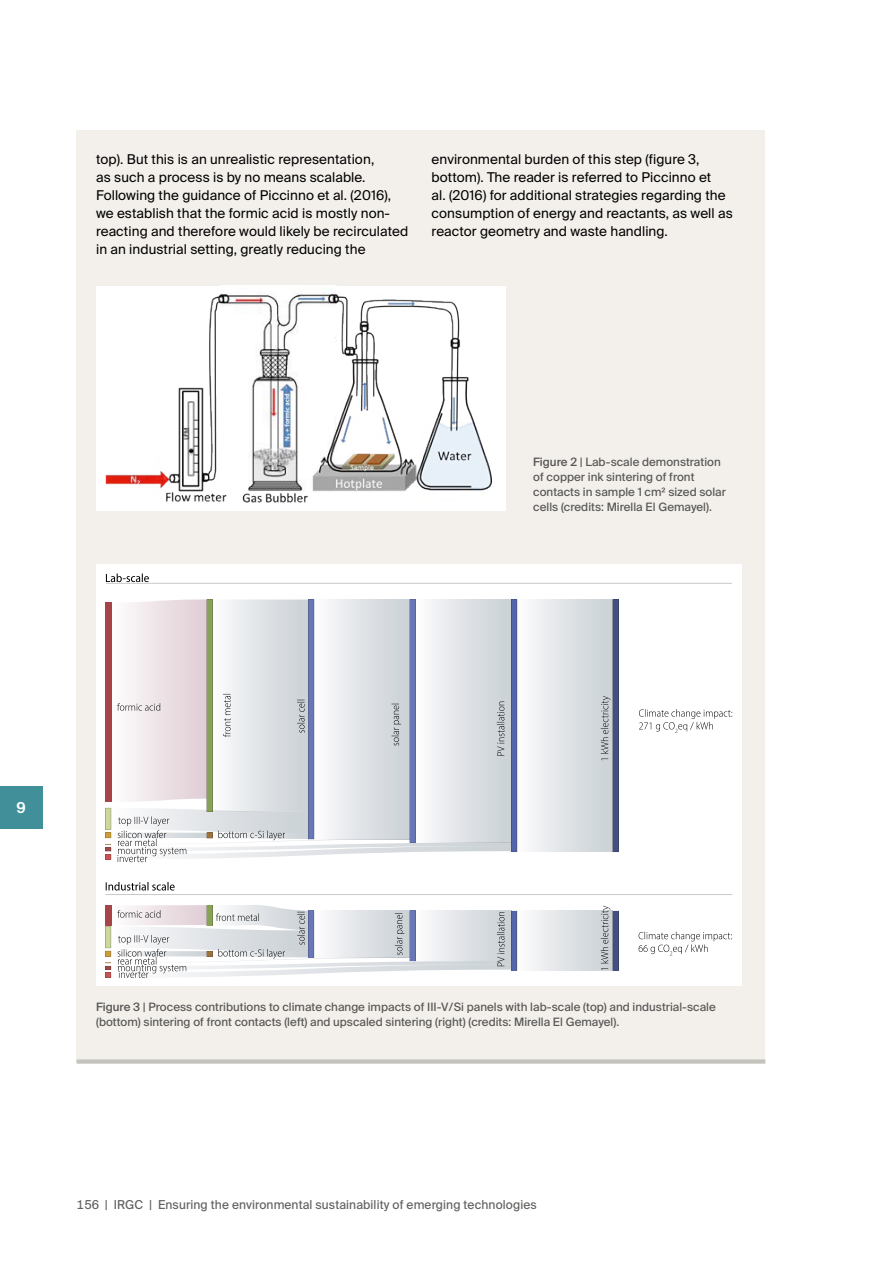
<style>
.page{position:relative;width:893px;height:1263px;background:#fff}
.page>*{position:absolute;margin:0;border:0;box-sizing:border-box;transform-origin:0 0}
.t1{font:600 15px "Suisse Intl";color:#fff}
.t2{font:13.5px/18px "Suisse Intl";letter-spacing:.005em;color:#000}
.t3{font:12.3px "Suisse Intl";letter-spacing:.01em;color:#626261}
.t4{font:11.55px/15px "Suisse Intl";color:#565655}
.s1{font-weight:500}
</style>
<div class="page">
<div style="left:77px;top:130px;width:688px;height:931px;background:#f3f0eb"></div>
<div style="left:77px;top:1059px;width:688px;height:5px;background:#c5c3bd"></div>
<div style="left:96px;top:286px;width:410px;height:225px;background:#fff"></div>
<img style="left:106px;top:293px;width:385px;height:210px">
<div style="left:96px;top:564px;width:646px;height:421px;background:#fff"></div>
<svg style="left:517px;top:599px;width:84px;height:253px"></svg>
<svg style="left:106px;top:573px;width:43px;height:9px"></svg>
<svg style="left:106px;top:882px;width:69px;height:8px"></svg>
<svg style="left:105px;top:599px;width:412px;height:263px"></svg>
<svg style="left:601px;top:599px;width:18px;height:253px;background:#979fb2"></svg>
<svg style="left:517px;top:911px;width:84px;height:59px"></svg>
<svg style="left:105px;top:905px;width:412px;height:73px"></svg>
<svg style="left:601px;top:906px;width:18px;height:65px"></svg>
<svg style="left:639px;top:709px;width:93px;height:24px"></svg>
<svg style="left:639px;top:932px;width:93px;height:23px"></svg>
<hr style="left:106px;top:583px;width:626px;height:1px;background:#c8c9c9">
<hr style="left:105px;top:894px;width:627px;height:1px;background:#c8c9c9">
<div style="left:0;top:787px;width:43px;height:42px;background:#418f99"></div>
<p class="t2" style="left:96px;top:150px;width:314px">top). But this is an unrealistic representation,<br>as such a process is by no means scalable.<br>Following the guidance of Piccinno et al. (2016), we establish that the formic acid is mostly non&shy;reacting and therefore would likely be recirculated in an industrial setting, greatly reducing the</p>
<p class="t2" style="left:432px;top:150px;width:303px">environmental burden of this step (figure 3, bottom). The reader is referred to Piccinno et<br>al. (2016) for additional strategies regarding the consumption of energy and reactants, as well as reactor geometry and waste handling.</p>
<p class="t4" style="left:533px;top:454px;width:194px"><span class="s1">Figure 2</span> | Lab-scale demonstration of copper ink sintering of front contacts in sample 1 cm2 sized solar cells (credits: Mirella El Gemayel).</p>
<p class="t1" style="left:17px;top:799px;width:11px">9</p>
<p class="t4" style="left:96px;top:999px;width:621px"><span class="s1">Figure 3</span> | Process contributions to climate change impacts of III-V/Si panels with lab-scale (top) and industrial-scale (bottom) sintering of front contacts (left) and upscaled sintering (right) (credits: Mirella El Gemayel).</p>
<p class="t3" style="left:77px;top:1198px;width:462px">156 | IRGC | Ensuring the environmental sustainability of emerging technologies</p>
</div>
